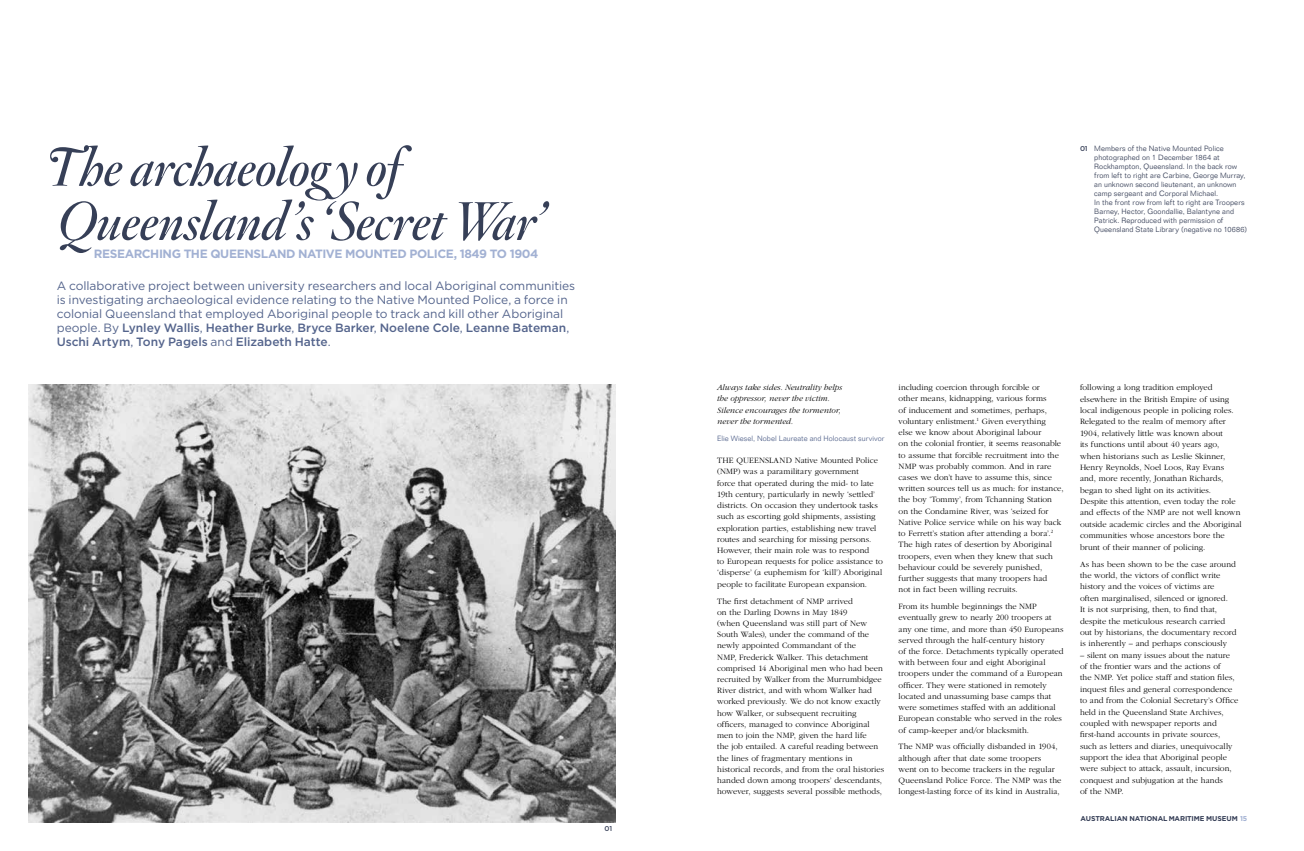
<style>
.page{position:relative;width:1304px;height:851px;background:#fff}
.page>*{position:absolute;margin:0;border:0;box-sizing:border-box;transform-origin:0 0}
.t1{font:52.9px "Hoefler Titling HTF Sm Swash";letter-spacing:-.01em;color:#363f57}
.t2{font:12px/14px "Gotham HTF";letter-spacing:-.005em;color:#54648c}
.t3{font:700 12px "Gotham HTF";letter-spacing:-.035em;color:#a2b1d3}
.t4{font:300 8.5px/11.2px "ITC Garamond Std";letter-spacing:.005em;color:#000}
.t5{font:italic 300 8.5px/11.2px "ITC Garamond Std";letter-spacing:.005em;color:#000}
.t6{font:300 7.5px/9px "Folio BT";letter-spacing:.01em;color:#363f57}
.t7{font:300 7.5px "Folio BT";letter-spacing:.005em;color:#54648c}
.t8{font:700 7px "Gotham HTF";letter-spacing:-.015em;color:#363f57}
.t9{font:500 7px "Gotham HTF";color:#363f57}
.s1{font-family:"Hoefler Titling HTF Sm";font-style:italic}
.s2{font-weight:500}
.s3{font-family:"Gotham HTF";font-weight:500;font-size:7px}
.s4{color:#a2b1d3}
</style>
<div class="page">
<img style="left:28px;top:384px;width:587px;height:438px">
<h1 class="t1" style="left:44px;top:132px;width:359px">The archaeology of</h1>
<h1 class="t1" style="left:57px;top:186px;width:488px"><span class="s1">Q</span>ueensland’s ‘<span class="s1">S</span>ecret <span class="s1">W</span>ar’</h1>
<h2 class="t3" style="left:94px;top:247px;width:446px">RESEARCHING THE QUEENSLAND NATIVE MOUNTED POLICE, 1849 TO 1904</h2>
<p class="t2" style="left:57px;top:279px;width:520px">A collaborative project between university researchers and local Aboriginal communities is investigating archaeological evidence relating to the Native Mounted Police, a force in colonial Queensland that employed Aboriginal people to track and kill other Aboriginal people. By <span class="s2">Lynley Wallis</span>, <span class="s2">Heather Burke</span>, <span class="s2">Bryce Barker</span>, <span class="s2">Noelene Cole</span>, <span class="s2">Leanne Bateman</span>, <span class="s2">Uschi Artym</span>, <span class="s2">Tony Pagels</span> and <span class="s2">Elizabeth Hatte</span>.</p>
<p class="t9" style="left:605px;top:824px;width:9px">01</p>
<p class="t6" style="left:1094px;top:144px;width:155px;text-indent:-14px"><span class="s3">01</span> Members of the Native Mounted Police photographed on 1 December 1864 at Rockhampton, Queensland. In the back row from left to right are Carbine, George Murray, an unknown second lieutenant, an unknown camp sergeant and Corporal Michael.<br>In the front row from left to right are Troopers Barney, Hector, Goondallie, Balantyne and Patrick. Reproduced with permission of Queensland State Library (negative no 10686)</p>
<p class="t5" style="left:717px;top:382px;width:127px">Always take sides. Neutrality helps the oppressor, never the victim.<br>Silence encourages the tormentor, never the tormented.</p>
<p class="t7" style="left:717px;top:433px;width:169px">Elie Wiesel, Nobel Laureate and Holocaust survivor</p>
<p class="t4" style="left:717px;top:455px;width:167px">THE QUEENSLAND Native Mounted Police (NMP) was a paramilitary government<br>force that operated during the mid- to late 19th century, particularly in newly ‘settled’ districts. On occasion they undertook tasks such as escorting gold shipments, assisting exploration parties, establishing new travel routes and searching for missing persons.<br>However, their main role was to respond<br>to European requests for police assistance to ‘disperse’ (a euphemism for ‘kill’) Aboriginal people to facilitate European expansion.</p>
<p class="t4" style="left:717px;top:595px;width:169px">The first detachment of NMP arrived<br>on the Darling Downs in May 1849<br>(when Queensland was still part of New South Wales), under the command of the newly appointed Commandant of the<br>NMP, Frederick Walker. This detachment comprised 14 Aboriginal men who had been recruited by Walker from the Murrumbidgee River district, and with whom Walker had worked previously. We do not know exactly how Walker, or subsequent recruiting officers, managed to convince Aboriginal men to join the NMP, given the hard life<br>the job entailed. A careful reading between the lines of fragmentary mentions in historical records, and from the oral histories handed down among troopers’ descendants, however, suggests several possible methods,</p>
<p class="t4" style="left:899px;top:382px;width:167px">including coercion through forcible or<br>other means, kidnapping, various forms<br>of inducement and sometimes, perhaps, voluntary enlistment.<sup>1</sup> Given everything<br>else we know about Aboriginal labour<br>on the colonial frontier, it seems reasonable to assume that forcible recruitment into the NMP was probably common. And in rare cases we don’t have to assume this, since written sources tell us as much: for instance, the boy ‘Tommy’, from Tchanning Station on the Condamine River, was ‘seized for Native Police service while on his way back to Ferrett’s station after attending a bora’.<sup>2<br></sup>The high rates of desertion by Aboriginal troopers, even when they knew that such behaviour could be severely punished, further suggests that many troopers had<br>not in fact been willing recruits.</p>
<p class="t4" style="left:899px;top:601px;width:166px">From its humble beginnings the NMP eventually grew to nearly 200 troopers at any one time, and more than 450 Europeans served through the half-century history<br>of the force. Detachments typically operated with between four and eight Aboriginal troopers under the command of a European officer. They were stationed in remotely located and unassuming base camps that were sometimes staffed with an additional European constable who served in the roles of camp-keeper and/or blacksmith.</p>
<p class="t4" style="left:899px;top:741px;width:164px">The NMP was officially disbanded in 1904, although after that date some troopers<br>went on to become trackers in the regular Queensland Police Force. The NMP was the longest-lasting force of its kind in Australia,</p>
<p class="t4" style="left:1080px;top:382px;width:163px">following a long tradition employed elsewhere in the British Empire of using local indigenous people in policing roles.<br>Relegated to the realm of memory after 1904, relatively little was known about<br>its functions until about 40 years ago, when historians such as Leslie Skinner, Henry Reynolds, Noel Loos, Ray Evans and, more recently, Jonathan Richards, began to shed light on its activities.<br>Despite this attention, even today the role and effects of the NMP are not well known outside academic circles and the Aboriginal communities whose ancestors bore the brunt of their manner of policing.</p>
<p class="t4" style="left:1080px;top:558px;width:158px">As has been shown to be the case around the world, the victors of conflict write history and the voices of victims are<br>often marginalised, silenced or ignored.<br>It is not surprising, then, to find that, despite the meticulous research carried out by historians, the documentary record is inherently – and perhaps consciously</p>
<p class="t4" style="left:1080px;top:649px;width:160px">– silent on many issues about the nature of the frontier wars and the actions of<br>the NMP. Yet police staff and station files, inquest files and general correspondence to and from the Colonial Secretary’s Office held in the Queensland State Archives, coupled with newspaper reports and first-hand accounts in private sources, such as letters and diaries, unequivocally support the idea that Aboriginal people were subject to attack, assault, incursion, conquest and subjugation at the hands<br>of the NMP.</p>
<p class="t8" style="left:1081px;top:814px;width:168px">AUSTRALIAN NATIONAL MARITIME MUSEUM <span class="s4">15</span></p>
</div>
